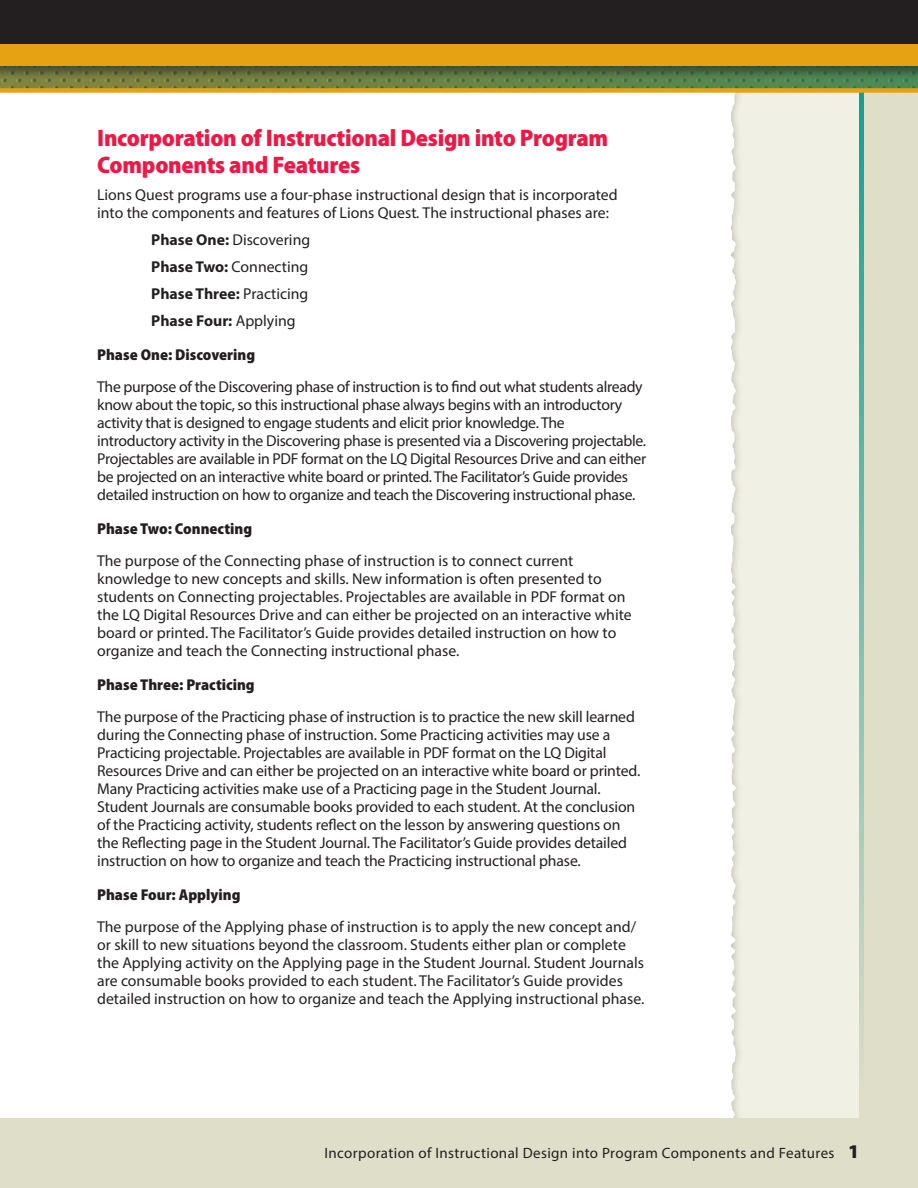
<style>
.page{position:relative;width:918px;height:1188px;background:#dedec9}
.page>*{position:absolute;margin:0;border:0;box-sizing:border-box;transform-origin:0 0}
.UPG_A_Head{font:900 semi-condensed 24px/27px "Myriad Pro";letter-spacing:-.01em;color:#ed1845}
.UPG_Text{font:15.75px/18px "Myriad Pro";letter-spacing:-.01em;color:#231f20}
.UPG_C_Head{font:900 semi-condensed 15.75px "Myriad Pro";color:#231f20}
.UPG_Text-2{font:700 15.75px "Myriad Pro";color:#231f20}
.Folio{font:15px "Myriad Pro";letter-spacing:.025em;color:#231f20}
.s1{font-style:italic}
.s2{font-weight:700}
.s3{font-weight:400}
.s4{font-weight:900;font-size:19.5px}
</style>
<div class="page">
<div style="left:0;top:0;width:858px;height:1118px;background:#fff"></div>
<div style="left:731px;top:0;width:127px;height:1118px;background:#f1f0e4"></div>
<svg style="left:0;top:80px;width:918px;height:13px;background:#959039"></svg>
<div style="left:0;top:0;width:918px;height:80px;background:#231f20;opacity:.55"></div>
<div style="left:0;top:0;width:918px;height:66px;background:#e6a213"></div>
<div style="left:0;top:0;width:918px;height:43px;background:#231f20"></div>
<p class="UPG_A_Head" style="left:97px;top:124px;width:513px">Incorporation of Instructional Design into Program<br>Components and Features</p>
<p class="UPG_Text" style="left:97px;top:185px;width:522px">Lions Quest programs use a four-phase instructional design that is incorporated into the components and features of Lions Quest<span class="s1">.</span> The instructional phases are:</p>
<p class="UPG_Text" style="left:151px;top:230px;width:161px"><span class="s2">Phase One:</span> Discovering</p>
<p class="UPG_Text" style="left:151px;top:257px;width:159px"><span class="s2">Phase Two:</span> Connecting</p>
<p class="UPG_Text-2" style="left:151px;top:283px;width:159px">Phase Three: <span class="s3">Practicing</span></p>
<p class="UPG_Text-2" style="left:151px;top:310px;width:146px">Phase Four: <span class="s3">Applying</span></p>
<p class="UPG_C_Head" style="left:97px;top:346px;width:159px">Phase One: Discovering</p>
<p class="UPG_Text" style="left:97px;top:377px;width:551px">The purpose of the Discovering phase of instruction is to find out what students already know about the topic, so this instructional phase always begins with an introductory activity that is designed to engage students and elicit prior knowledge. The introductory activity in the Discovering phase is presented via a Discovering projectable.<br>Projectables are available in PDF format on the LQ Digital Resources Drive and can either be projected on an interactive white board or printed. The Facilitator’s Guide provides detailed instruction on how to organize and teach the Discovering instructional phase.</p>
<p class="UPG_C_Head" style="left:97px;top:520px;width:157px">Phase Two: Connecting</p>
<p class="UPG_Text" style="left:97px;top:551px;width:536px">The purpose of the Connecting phase of instruction is to connect current knowledge to new concepts and skills. New information is often presented to students on Connecting projectables. Projectables are available in PDF format on the LQ Digital Resources Drive and can either be projected on an interactive white board or printed. The Facilitator’s Guide provides detailed instruction on how to organize and teach the Connecting instructional phase.</p>
<p class="UPG_C_Head" style="left:97px;top:676px;width:159px">Phase Three: Practicing</p>
<p class="UPG_Text" style="left:97px;top:707px;width:545px">The purpose of the Practicing phase of instruction is to practice the new skill learned during the Connecting phase of instruction. Some Practicing activities may use a Practicing projectable. Projectables are available in PDF format on the LQ Digital Resources Drive and can either be projected on an interactive white board or printed.<br>Many Practicing activities make use of a Practicing page in the Student Journal.<br>Student Journals are consumable books provided to each student. At the conclusion of the Practicing activity, students reflect on the lesson by answering questions on the Reflecting page in the Student Journal. The Facilitator’s Guide provides detailed instruction on how to organize and teach the Practicing instructional phase.</p>
<p class="UPG_C_Head" style="left:97px;top:886px;width:145px">Phase Four: Applying</p>
<p class="UPG_Text" style="left:97px;top:917px;width:549px">The purpose of the Applying phase of instruction is to apply the new concept and/ or skill to new situations beyond the classroom. Students either plan or complete the Applying activity on the Applying page in the Student Journal. Student Journals are consumable books provided to each student. The Facilitator’s Guide provides detailed instruction on how to organize and teach the Applying instructional phase.</p>
<p class="Folio" style="left:324px;top:1144px;width:537px">Incorporation of Instructional Design into Program Components and Features <span class="s4">1</span></p>
</div>
